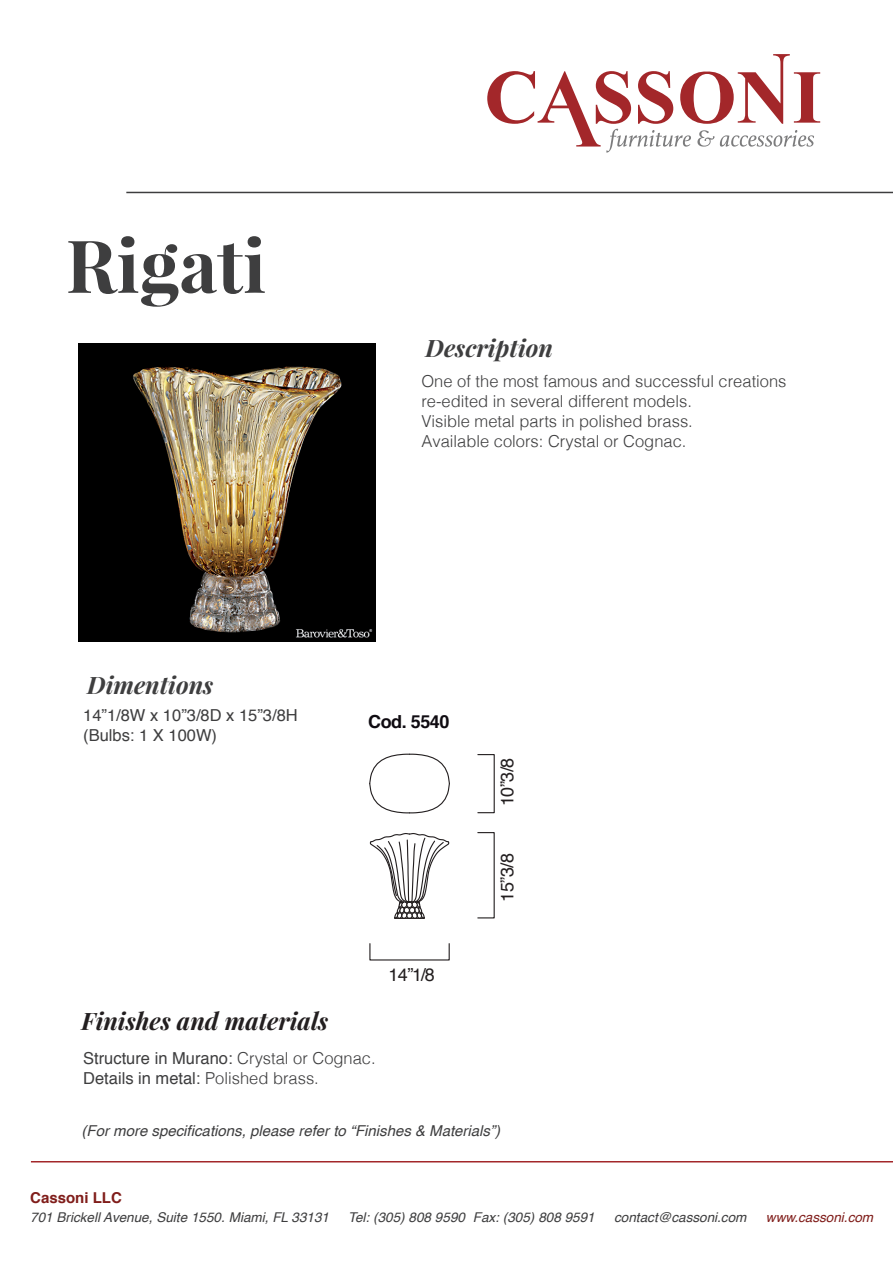
<style>
.page{position:relative;width:893px;height:1263px;background:#fff}
.page>*{position:absolute;margin:0;border:0;box-sizing:border-box;transform-origin:0 0}
.t1{font:700 73.2px "Playfair Display";color:#3e3e3f}
.t2{font:italic 700 24px "Playfair Display";color:#3e3e3f}
.t3{font:italic 700 24px "Playfair Display";color:#231f20}
.t4{font:18px "Helvetica";color:#231f20}
.t5{font:700 18px "Helvetica";letter-spacing:-.025em;color:#0f0b11}
.t6{font:300 16.5px/19.8px "Helvetica";color:#3e3e3f}
.t7{font:16.5px/19.8px "Helvetica";color:#3e3e3f}
.t8{font:italic 15px "Helvetica";color:#3e3e3f}
.t9{font:700 15px "Helvetica";color:#801d1a}
.t10{font:italic 13.5px "Helvetica";color:#3e3e3f}
.t11{font:italic 13.5px "Helvetica";color:#801d1a}
.s1{font-weight:300}
</style>
<div class="page">
<hr style="left:31px;top:1161px;width:862px;height:1px;background:#a3272a">
<hr style="left:126px;top:192px;width:767px;height:1px;background:#3e3e3f">
<svg style="left:487px;top:54px;width:333px;height:99px"></svg>
<img style="left:78px;top:344px;width:297px;height:297px">
<div style="left:477px;top:832px;width:18px;height:86px;border:1px solid #231f20"></div>
<div style="left:477px;top:754px;width:18px;height:59px;border:1px solid #231f20"></div>
<svg style="left:369px;top:753px;width:81px;height:61px"></svg>
<svg style="left:369px;top:833px;width:81px;height:128px"></svg>
<h1 class="t1" style="left:66px;top:219px;width:202px">Rigati</h1>
<h2 class="t2" style="left:426px;top:332px;width:129px">Description</h2>
<p class="t6" style="left:421px;top:370px;width:367px">One of the most famous and successful creations re-edited in several different models.<br>Visible metal parts in polished brass.<br>Available colors: Crystal or Cognac.</p>
<h2 class="t2" style="left:87px;top:668px;width:128px">Dimentions</h2>
<p class="t7" style="left:83px;top:706px;width:216px">14”1/8W x 10”3/8D x 15”3/8H (Bulbs: 1 X 100W)</p>
<p class="t5" style="left:368px;top:707px;width:83px">Cod. 5540</p>
<p class="t4" style="left:388px;top:960px;width:48px">14”1/8</p>
<p class="t4" style="left:493px;top:806px;width:50px;rotate:-90deg">10”3/8</p>
<p class="t4" style="left:493px;top:902px;width:50px;rotate:-90deg">15”3/8</p>
<h2 class="t3" style="left:82px;top:1004px;width:248px">Finishes and materials</h2>
<p class="t7" style="left:83px;top:1049px;width:294px">Structure in Murano: <span class="s1">Crystal or Cognac.<br></span>Details in metal: <span class="s1">Polished brass.</span></p>
<p class="t8" style="left:82px;top:1118px;width:420px">(For more specifications, please refer to “Finishes &amp; Materials”)</p>
<p class="t9" style="left:30px;top:1185px;width:93px">Cassoni LLC</p>
<p class="t10" style="left:30px;top:1207px;width:300px">701 Brickell Avenue, Suite 1550. Miami, FL 33131</p>
<p class="t10" style="left:348px;top:1207px;width:248px">Tel: (305) 808 9590 Fax: (305) 808 9591</p>
<p class="t10" style="left:614px;top:1207px;width:134px">contact@cassoni.com</p>
<p class="t11" style="left:766px;top:1207px;width:109px">www.cassoni.com</p>
</div>
